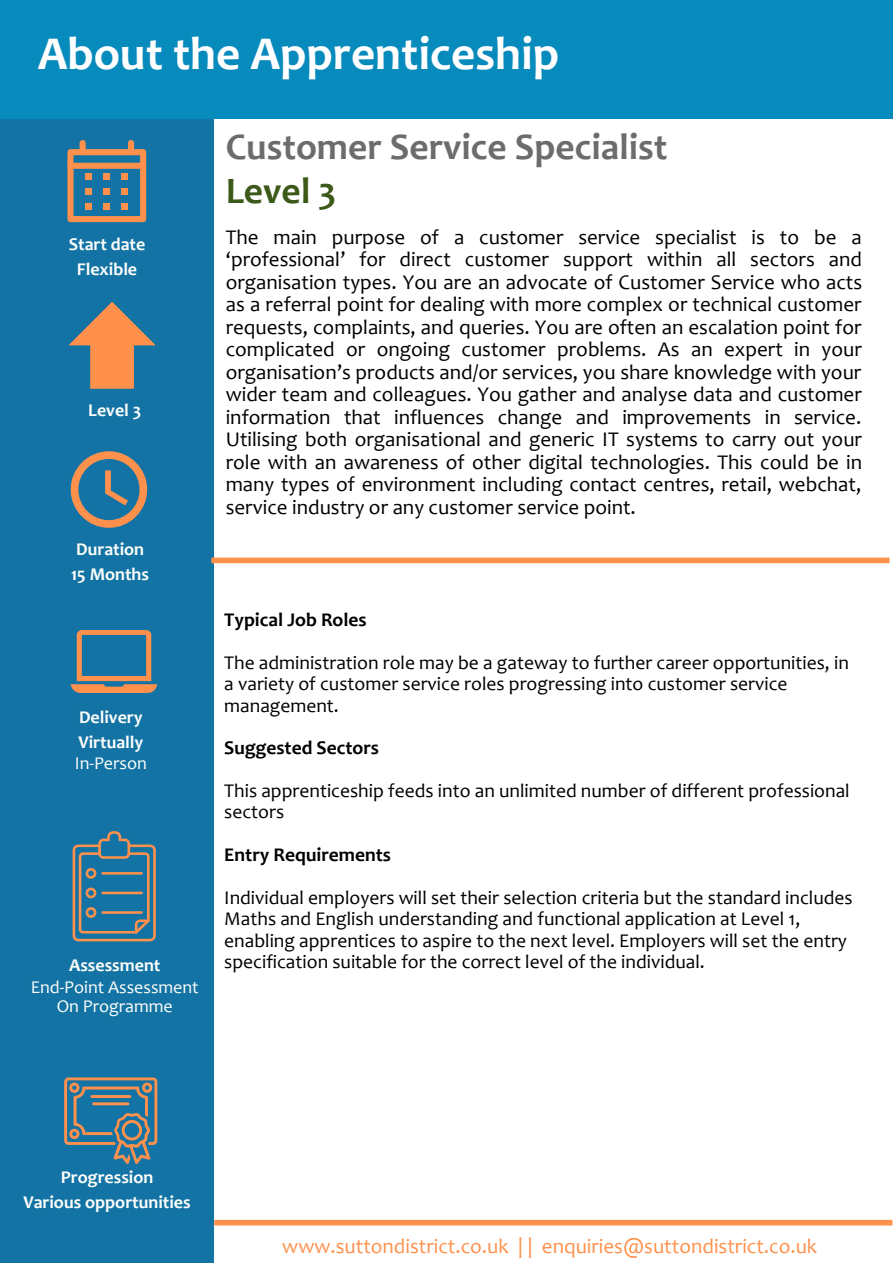
<style>
.page{position:relative;width:893px;height:1264px;background:#fff}
.page>*{position:absolute;margin:0;border:0;box-sizing:border-box;transform-origin:0 0}
.t1{font:700 47.25px "Candara";color:#fff}
.t2{font:700 37.5px "Candara";color:#6d6b6d}
.t3{font:700 37.5px "Candara";color:#3d5919}
.t4{font:21px/22.5px "Candara";color:#000;text-align:justify}
.t5{font:21px "Candara";color:#ff914d}
.t6{font:19.5px/21.3px "Candara";color:#000}
.t7{font:700 19.5px "Candara";color:#000}
.t8{font:700 18px/24.8px "Candara";color:#fdfefb;text-align:center}
.t9{font:18px/19px "Candara";color:#fdfefb;text-align:center}
</style>
<div class="page">
<div style="left:0;top:114px;width:214px;height:1148px;background:#1373a4"></div>
<div style="left:0;top:0;width:892px;height:118px;background:#078abc"></div>
<svg style="left:67px;top:140px;width:79px;height:82px"></svg>
<svg style="left:69px;top:302px;width:86px;height:86px"></svg>
<svg style="left:71px;top:451px;width:76px;height:77px"></svg>
<svg style="left:71px;top:630px;width:86px;height:63px"></svg>
<svg style="left:73px;top:831px;width:83px;height:110px"></svg>
<svg style="left:64px;top:1077px;width:93px;height:86px"></svg>
<div style="left:211px;top:557px;width:678px;height:6px;background:#ff914d"></div>
<div style="left:214px;top:1219px;width:678px;height:6px;background:#ff914d"></div>
<h1 class="t1" style="left:38px;top:35px;width:522px">About the Apprenticeship</h1>
<p class="t8" style="left:69px;top:233px;width:78px">Start date<br>Flexible</p>
<p class="t8" style="left:88px;top:400px;width:54px">Level 3</p>
<p class="t8" style="left:71px;top:539px;width:79px;text-align:left">Duration<br>15 Months</p>
<p class="t8" style="left:78px;top:706px;width:66px;text-align:left">Delivery<br>Virtually</p>
<p class="t9" style="left:75px;top:755px;width:74px">In-Person</p>
<p class="t8" style="left:69px;top:955px;width:93px">Assessment</p>
<p class="t9" style="left:31px;top:979px;width:169px">End-Point Assessment<br>On Programme</p>
<h2 class="t2" style="left:226px;top:131px;width:443px">Customer Service Specialist</h2>
<h2 class="t3" style="left:226px;top:176px;width:112px">Level 3</h2>
<p class="t4" style="left:226px;top:228px;width:638px">The main purpose of a customer service specialist is to be a ‘professional’ for direct customer support within all sectors and organisation types. You are an advocate of Customer Service who acts as a referral point for dealing with more complex or technical customer requests, complaints, and queries. You are often an escalation point for complicated or ongoing customer problems. As an expert in your organisation’s products and/or services, you share knowledge with your wider team and colleagues. You gather and analyse data and customer information that influences change and improvements in service.<br>Utilising both organisational and generic IT systems to carry out your role with an awareness of other digital technologies. This could be in many types of environment including contact centres, retail, webchat, service industry or any customer service point.</p>
<p class="t7" style="left:224px;top:612px;width:144px">Typical Job Roles</p>
<p class="t6" style="left:224px;top:653px;width:626px">The administration role may be a gateway to further career opportunities, in a variety of customer service roles progressing into customer service management.</p>
<p class="t7" style="left:224px;top:740px;width:156px">Suggested Sectors</p>
<p class="t6" style="left:224px;top:782px;width:627px">This apprenticeship feeds into an unlimited number of different professional sectors</p>
<p class="t7" style="left:224px;top:847px;width:168px">Entry Requirements</p>
<p class="t6" style="left:224px;top:888px;width:629px">Individual employers will set their selection criteria but the standard includes Maths and English understanding and functional application at Level 1, enabling apprentices to aspire to the next level. Employers will set the entry specification suitable for the correct level of the individual.</p>
<p class="t8" style="left:23px;top:1166px;width:169px">Progression<br>Various opportunities</p>
<p class="t5" style="left:282px;top:1237px;width:536px">www.suttondistrict.co.uk | | enquiries@suttondistrict.co.uk</p>
</div>
